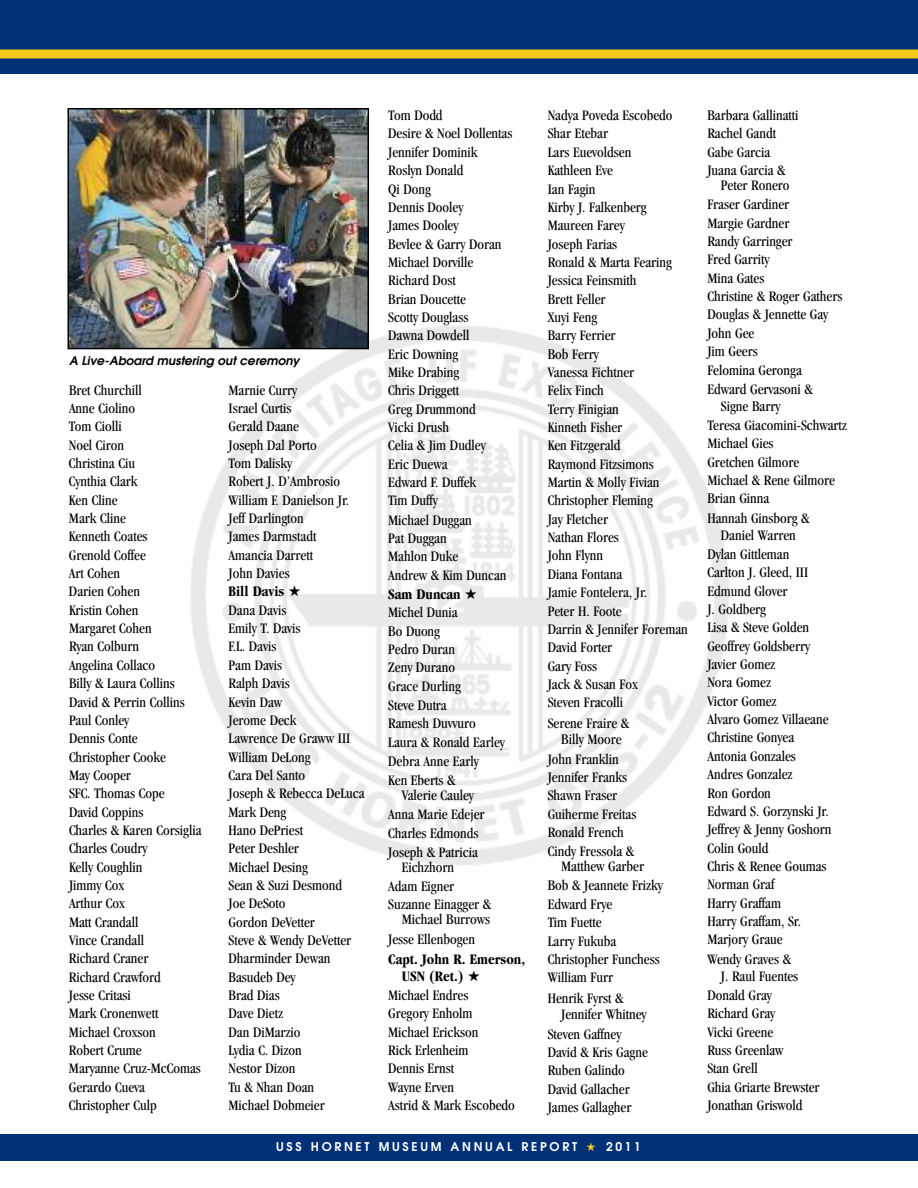
<style>
.page{position:relative;width:918px;height:1188px;background:#fff}
.page>*{position:absolute;margin:0;border:0;box-sizing:border-box;transform-origin:0 0}
.t1{font:condensed 15px/18.3px "Garamond";color:#000}
.t2{font:700 condensed 15px/16.5px "Garamond";color:#000}
.t3{font:600 12px "Avant Garde";letter-spacing:.225em;color:#fff}
.t4{font:italic 600 12px "Avant Garde";color:#000}
.s1{font-weight:700}
.s2{color:#f2ca17}
</style>
<div class="page">
<div style="left:0;top:0;width:918px;height:74px;background:#003075"></div>
<div style="left:0;top:1134px;width:918px;height:27px;background:#003075"></div>
<div style="left:0;top:50px;width:918px;height:8px;background:#f2ca17"></div>
<img style="left:185px;top:326px;width:544px;height:539px">
<img style="left:71px;top:111px;width:295px;height:235px">
<div style="left:68px;top:108px;width:301px;height:241px;border:2px solid #000"></div>
<p class="t4" style="left:69px;top:356px;width:232px">A Live-Aboard mustering out ceremony</p>
<p class="t1" style="left:69px;top:382px;width:134px">Bret Churchill<br>Anne Ciolino<br>Tom Ciolli<br>Noel Ciron<br>Christina Ciu<br>Cynthia Clark<br>Ken Cline<br>Mark Cline<br>Kenneth Coates<br>Grenold Coffee<br>Art Cohen<br>Darien Cohen<br>Kristin Cohen<br>Margaret Cohen<br>Ryan Colburn<br>Angelina Collaco<br>Billy &amp; Laura Collins<br>David &amp; Perrin Collins<br>Paul Conley<br>Dennis Conte<br>Christopher Cooke<br>May Cooper<br>SFC. Thomas Cope<br>David Coppins<br>Charles &amp; Karen Corsiglia<br>Charles Coudry<br>Kelly Coughlin<br>Jimmy Cox<br>Arthur Cox<br>Matt Crandall<br>Vince Crandall<br>Richard Craner<br>Richard Crawford<br>Jesse Critasi<br>Mark Cronenwett<br>Michael Croxson<br>Robert Crume<br>Maryanne Cruz-McComas<br>Gerardo Cueva<br>Christopher Culp</p>
<p class="t1" style="left:229px;top:382px;width:137px">Marnie Curry<br>Israel Curtis<br>Gerald Daane<br>Joseph Dal Porto<br>Tom Dalisky<br>Robert J. D’Ambrosio<br>William F. Danielson Jr.<br>Jeff Darlington<br>James Darmstadt<br>Amancia Darrett<br>John Davies<br><span class="s1">Bill Davis</span> ★<br>Dana Davis<br>Emily T. Davis<br>F.L. Davis<br>Pam Davis<br>Ralph Davis<br>Kevin Daw<br>Jerome Deck<br>Lawrence De Graww III<br>William DeLong<br>Cara Del Santo<br>Joseph &amp; Rebecca DeLuca<br>Mark Deng<br>Hano DePriest<br>Peter Deshler<br>Michael Desing<br>Sean &amp; Suzi Desmond<br>Joe DeSoto<br>Gordon DeVetter<br>Steve &amp; Wendy DeVetter<br>Dharminder Dewan<br>Basudeb Dey<br>Brad Dias<br>Dave Dietz<br>Dan DiMarzio<br>Lydia C. Dizon<br>Nestor Dizon<br>Tu &amp; Nhan Doan<br>Michael Dobmeier</p>
<p class="t1" style="left:388px;top:107px;width:126px">Tom Dodd<br>Desire &amp; Noel Dollentas<br>Jennifer Dominik<br>Roslyn Donald<br>Qi Dong<br>Dennis Dooley<br>James Dooley<br>Bevlee &amp; Garry Doran<br>Michael Dorville<br>Richard Dost<br>Brian Doucette<br>Scotty Douglass<br>Dawna Dowdell<br>Eric Downing<br>Mike Drabing<br>Chris Driggett<br>Greg Drummond<br>Vicki Drush<br>Celia &amp; Jim Dudley<br>Eric Duewa<br>Edward F. Duffek<br>Tim Duffy<br>Michael Duggan<br>Pat Duggan<br>Mahlon Duke<br>Andrew &amp; Kim Duncan<br><span class="s1">Sam Duncan</span> ★<br>Michel Dunia<br>Bo Duong<br>Pedro Duran<br>Zeny Durano<br>Grace Durling<br>Steve Dutra<br>Ramesh Duvvuro<br>Laura &amp; Ronald Earley<br>Debra Anne Early<br>Ken Eberts &amp;</p>
<p class="t1" style="left:388px;top:787px;width:98px;line-height:18.9px;text-align:center">Valerie Cauley<br>Anna Marie Edejer<br>Charles Edmonds<br>Joseph &amp; Patricia</p>
<p class="t1" style="left:388px;top:859px;width:105px;line-height:18.8px;text-indent:14px">Eichzhorn<br>Adam Eigner<br>Suzanne Einagger &amp;</p>
<p class="t1" style="left:388px;top:911px;width:104px;line-height:19.2px;text-indent:14px">Michael Burrows<br>Jesse Ellenbogen</p>
<p class="t2" style="left:402px;top:952px;width:125px;text-indent:-13px">Capt. John R. Emerson,<br>USN (Ret.) ★</p>
<p class="t1" style="left:388px;top:987px;width:128px">Michael Endres<br>Gregory Enholm<br>Michael Erickson<br>Rick Erlenheim<br>Dennis Ernst<br>Wayne Erven<br>Astrid &amp; Mark Escobedo</p>
<p class="t1" style="left:548px;top:107px;width:142px">Nadya Poveda Escobedo<br>Shar Etebar<br>Lars Euevoldsen<br>Kathleen Eve<br>Ian Fagin<br>Kirby J. Falkenberg<br>Maureen Farey<br>Joseph Farias<br>Ronald &amp; Marta Fearing<br>Jessica Feinsmith<br>Brett Feller<br>Xuyi Feng<br>Barry Ferrier<br>Bob Ferry<br>Vanessa Fichtner<br>Felix Finch<br>Terry Finigian<br>Kinneth Fisher<br>Ken Fitzgerald<br>Raymond Fitzsimons<br>Martin &amp; Molly Fivian<br>Christopher Fleming<br>Jay Fletcher<br>Nathan Flores<br>John Flynn<br>Diana Fontana<br>Jamie Fontelera, Jr.<br>Peter H. Foote<br>Darrin &amp; Jennifer Foreman<br>David Forter<br>Gary Foss<br>Jack &amp; Susan Fox<br>Steven Fracolli</p>
<p class="t1" style="left:548px;top:716px;width:83px;line-height:16.5px;text-align:center">Serene Fraire &amp;<br>Billy Moore</p>
<p class="t1" style="left:548px;top:751px;width:90px">John Franklin<br>Jennifer Franks<br>Shawn Fraser<br>Guiherme Freitas<br>Ronald French<br>Cindy Fressola &amp;</p>
<p class="t1" style="left:548px;top:858px;width:117px;text-indent:14px">Matthew Garber<br>Bob &amp; Jeannete Frizky<br>Edward Frye<br>Tim Fuette<br>Larry Fukuba<br>Christopher Funchess<br>William Furr</p>
<p class="t1" style="left:561px;top:991px;width:87px;line-height:16.5px;text-indent:-14px">Henrik Fyrst &amp;<br>Jennifer Whitney</p>
<p class="t1" style="left:548px;top:1026px;width:102px">Steven Gaffney<br>David &amp; Kris Gagne<br>Ruben Galindo<br>David Gallacher<br>James Gallagher</p>
<p class="t3" style="left:276px;top:1142px;width:366px">USS HORNET MUSEUM ANNUAL REPORT <span class="s2">★</span> 2011</p>
<p class="t1" style="left:707px;top:107px;width:93px">Barbara Gallinatti<br>Rachel Gandt<br>Gabe Garcia<br>Juana Garcia &amp;</p>
<p class="t1" style="left:707px;top:177px;width:137px;text-indent:13px">Peter Ronero<br>Fraser Gardiner<br>Margie Gardner<br>Randy Garringer<br>Fred Garrity<br>Mina Gates<br>Christine &amp; Roger Gathers<br>Douglas &amp; Jennette Gay<br>John Gee<br>Jim Geers<br>Felomina Geronga</p>
<p class="t1" style="left:721px;top:382px;width:94px;line-height:16.5px;text-indent:-13px">Edward Gervasoni &amp;<br>Signe Barry</p>
<p class="t1" style="left:707px;top:417px;width:141px">Teresa Giacomini-Schwartz<br>Michael Gies<br>Gretchen Gilmore<br>Michael &amp; Rene Gilmore<br>Brian Ginna</p>
<p class="t1" style="left:707px;top:511px;width:104px;line-height:16.5px;text-align:center">Hannah Ginsborg &amp;<br>Daniel Warren</p>
<p class="t1" style="left:707px;top:546px;width:126px">Dylan Gittleman<br>Carlton J. Gleed, III<br>Edmund Glover<br>J. Goldberg<br>Lisa &amp; Steve Golden<br>Geoffrey Goldsberry<br>Javier Gomez<br>Nora Gomez<br>Victor Gomez<br>Alvaro Gomez Villaeane<br>Christine Gonyea<br>Antonia Gonzales<br>Andres Gonzalez<br>Ron Gordon<br>Edward S. Gorzynski Jr.<br>Jeffrey &amp; Jenny Goshorn<br>Colin Gould<br>Chris &amp; Renee Goumas<br>Norman Graf<br>Harry Graffam<br>Harry Graffam, Sr.<br>Marjory Graue</p>
<p class="t1" style="left:721px;top:952px;width:79px;line-height:16.5px;text-indent:-14px">Wendy Graves &amp;<br>J. Raul Fuentes</p>
<p class="t1" style="left:707px;top:987px;width:114px">Donald Gray<br>Richard Gray<br>Vicki Greene<br>Russ Greenlaw<br>Stan Grell<br>Ghia Griarte Brewster<br>Jonathan Griswold</p>
</div>
